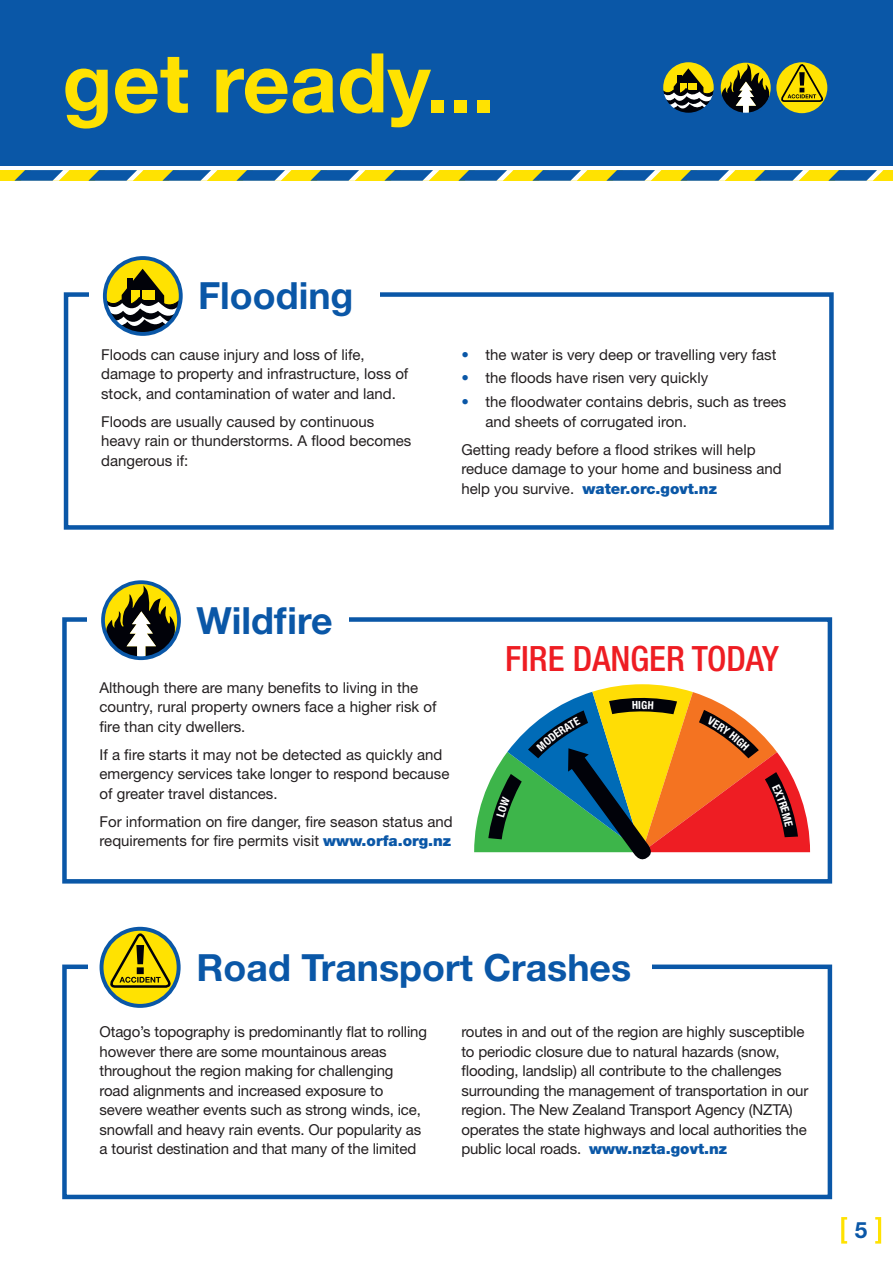
<style>
.page{position:relative;width:893px;height:1263px;background:#fff}
.page>*{position:absolute;margin:0;border:0;box-sizing:border-box;transform-origin:0 0}
.t1{font:700 82.5px "Helvetica Neue LT Std";color:#ffe201}
.t2{font:700 37.5px "Helvetica Neue LT Std";color:#0a57a7}
.t3{font:500 condensed 34.95px "Helvetica Neue LT Std";color:#ee1d23}
.t4{font:700 22.5px "Helvetica Neue LT Std";color:#0a57a7}
.t5{font:15px/19.5px "Helvetica Neue LT Std";color:#231f20}
.s1{color:#0a57a7}
.s2{font-weight:900;color:#0a57a7}
</style>
<div class="page">
<div style="left:0;top:170px;width:893px;height:11px;background:#ffe201"></div>
<svg style="left:14px;top:170px;width:55px;height:11px"></svg>
<svg style="left:88px;top:170px;width:55px;height:11px"></svg>
<svg style="left:162px;top:170px;width:55px;height:11px"></svg>
<svg style="left:236px;top:170px;width:55px;height:11px"></svg>
<svg style="left:310px;top:170px;width:574px;height:11px"></svg>
<div style="left:0;top:0;width:893px;height:166px;background:#0a57a7"></div>
<div style="left:62px;top:617px;width:770px;height:266px;border:4px solid #0a57a7"></div>
<div style="left:62px;top:964px;width:770px;height:235px;border:4px solid #0a57a7"></div>
<div style="left:88px;top:597px;width:261px;height:47px;background:#fff"></div>
<div style="left:88px;top:944px;width:563px;height:48px;background:#fff"></div>
<div style="left:64px;top:292px;width:770px;height:238px;border:4px solid #0a57a7"></div>
<div style="left:89px;top:272px;width:291px;height:47px;background:#fff"></div>
<svg style="left:105px;top:258px;width:76px;height:76px"></svg>
<svg style="left:105px;top:269px;width:75px;height:65px"></svg>
<div style="left:103px;top:256px;width:80px;height:80px;border:4px solid #0a57a7;border-radius:50%"></div>
<svg style="left:841px;top:1217px;width:6px;height:26px"></svg>
<svg style="left:875px;top:1217px;width:6px;height:26px"></svg>
<svg style="left:105px;top:585px;width:70px;height:74px"></svg>
<div style="left:101px;top:580px;width:80px;height:80px;border:4px solid #0a57a7;border-radius:50%"></div>
<svg style="left:722px;top:64px;width:47px;height:47px"></svg>
<div style="left:718px;top:60px;width:55px;height:55px;border:3px solid #0a57a7;border-radius:50%"></div>
<svg style="left:775px;top:61px;width:54px;height:54px"></svg>
<div style="left:774px;top:60px;width:56px;height:56px;border:3px solid #0a57a7;border-radius:50%"></div>
<svg style="left:780px;top:63px;width:44px;height:40px"></svg>
<svg style="left:102px;top:929px;width:77px;height:77px"></svg>
<div style="left:100px;top:927px;width:81px;height:81px;border:4px solid #0a57a7;border-radius:50%"></div>
<svg style="left:109px;top:932px;width:63px;height:57px"></svg>
<svg style="left:662px;top:61px;width:53px;height:53px"></svg>
<svg style="left:664px;top:68px;width:48px;height:43px"></svg>
<div style="left:660px;top:60px;width:56px;height:55px;border:3px solid #0a57a7;border-radius:50%"></div>
<svg style="left:474px;top:684px;width:336px;height:176px"></svg>
<p class="t1" style="left:62px;top:32px;width:434px">get ready...</p>
<p class="t2" style="left:198px;top:272px;width:157px">Flooding</p>
<p class="t5" style="left:101px;top:344px;width:309px">Floods can cause injury and loss of life, damage to property and infrastructure, loss of stock, and contamination of water and land.</p>
<p class="t5" style="left:101px;top:411px;width:312px">Floods are usually caused by continuous heavy rain or thunderstorms. A flood becomes dangerous if:</p>
<p class="t5" style="left:461px;top:344px;width:317px"><span class="s1">•</span> the water is very deep or travelling very fast</p>
<p class="t5" style="left:461px;top:368px;width:248px"><span class="s1">•</span> the floods have risen very quickly</p>
<p class="t5" style="left:485px;top:392px;width:302px;text-indent:-24px"><span class="s1">•</span> the floodwater contains debris, such as trees and sheets of corrugated iron.</p>
<p class="t5" style="left:461px;top:439px;width:322px">Getting ready before a flood strikes will help reduce damage to your home and business and help you survive. <span class="s2">water.orc.govt.nz</span></p>
<p class="t2" style="left:196px;top:597px;width:138px">Wildfire</p>
<p class="t5" style="left:100px;top:678px;width:338px">Although there are many benefits to living in the country, rural property owners face a higher risk of fire than city dwellers.</p>
<p class="t5" style="left:100px;top:745px;width:351px">If a fire starts it may not be detected as quickly and emergency services take longer to respond because of greater travel distances.</p>
<p class="t5" style="left:100px;top:812px;width:355px">For information on fire danger, fire season status and requirements for fire permits visit <span class="s2">www.orfa.org.nz</span></p>
<p class="t3" style="left:505px;top:638px;width:275px">FIRE DANGER TODAY</p>
<p class="t2" style="left:196px;top:945px;width:436px">Road Transport Crashes</p>
<p class="t5" style="left:100px;top:1022px;width:329px">Otago’s topography is predominantly flat to rolling however there are some mountainous areas throughout the region making for challenging road alignments and increased exposure to severe weather events such as strong winds, ice, snowfall and heavy rain events. Our popularity as a tourist destination and that many of the limited</p>
<p class="t5" style="left:461px;top:1022px;width:349px">routes in and out of the region are highly susceptible to periodic closure due to natural hazards (snow, flooding, landslip) all contribute to the challenges surrounding the management of transportation in our region. The New Zealand Transport Agency (NZTA) operates the state highways and local authorities the public local roads. <span class="s2">www.nzta.govt.nz</span></p>
<h3 class="t4" style="left:855px;top:1216px;width:14px">5</h3>
</div>
